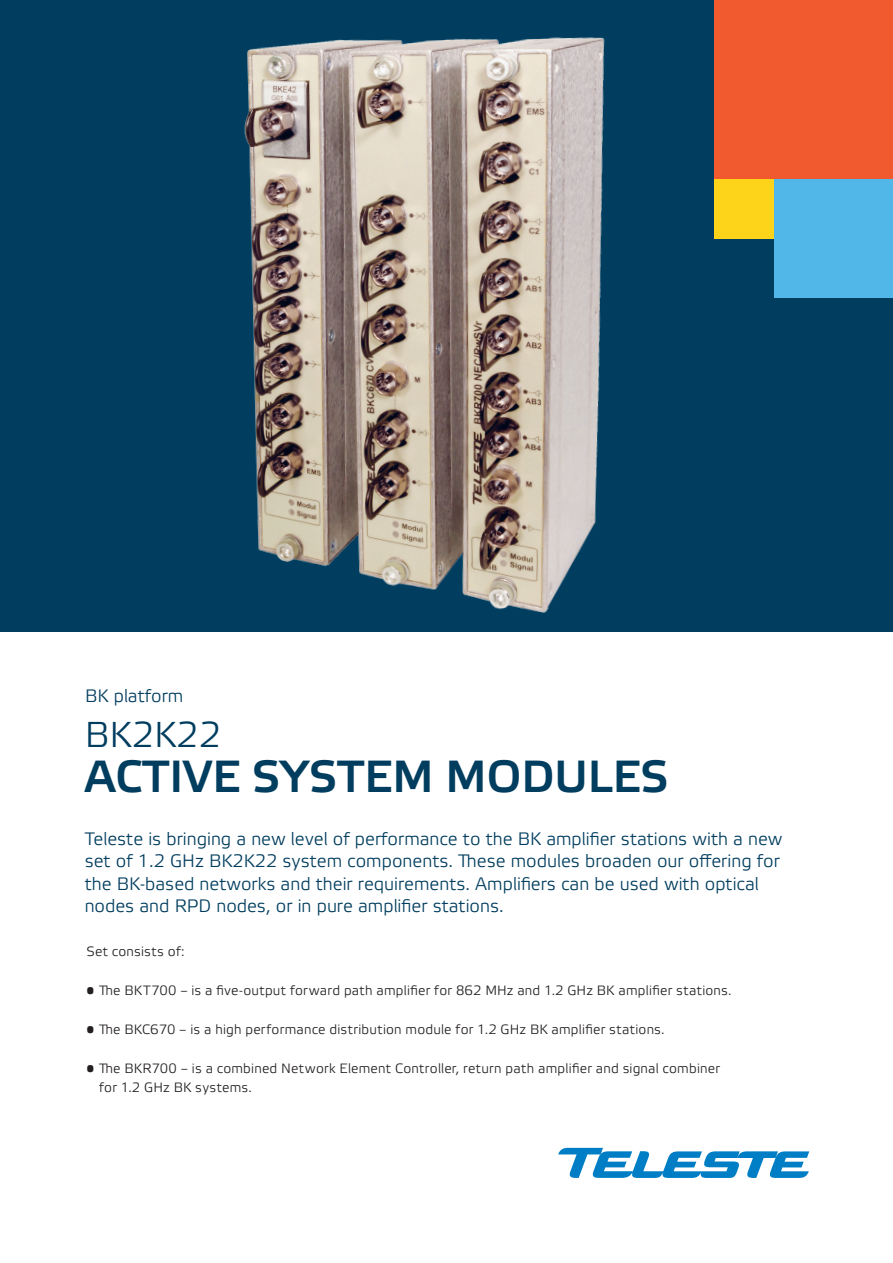
<style>
.page{position:relative;width:893px;height:1263px;background:#fff}
.page>*{position:absolute;margin:0;border:0;box-sizing:border-box;transform-origin:0 0}
.t1{font:45px "Etelka Medium Pro";color:#003d5e}
.t2{font:36px "Etelka Light Pro";color:#003d5e}
.t3{font:18px/22.5px "Etelka Light Pro";color:#003d5e}
.t4{font:13.5px/19.5px "Etelka Light Pro";letter-spacing:.015em;color:#231f20}
</style>
<div class="page">
<img style="left:0;top:0;width:893px;height:632px">
<div style="left:714px;top:0;width:179px;height:179px;background:#f1592f"></div>
<div style="left:714px;top:179px;width:60px;height:59px;background:#fed41a"></div>
<div style="left:774px;top:179px;width:119px;height:119px;background:#50b7e8"></div>
<svg style="left:558px;top:1148px;width:251px;height:30px"></svg>
<h3 class="t3" style="left:85px;top:685px;width:100px">BK platform</h3>
<h2 class="t2" style="left:85px;top:715px;width:138px">BK2K22</h2>
<h1 class="t1" style="left:85px;top:752px;width:585px">ACTIVE SYSTEM MODULES</h1>
<p class="t3" style="left:85px;top:829px;width:699px">Teleste is bringing a new level of performance to the BK amplifier stations with a new set of 1.2 GHz BK2K22 system components. These modules broaden our offering for the BK-based networks and their requirements. Amplifiers can be used with optical nodes and RPD nodes, or in pure amplifier stations.</p>
<p class="t4" style="left:86px;top:942px;width:100px">Set consists of:</p>
<p class="t4" style="left:86px;top:981px;width:647px">• The BKT700 – is a five-output forward path amplifier for 862 MHz and 1.2 GHz BK amplifier stations.</p>
<p class="t4" style="left:86px;top:1020px;width:580px">• The BKC670 – is a high performance distribution module for 1.2 GHz BK amplifier stations.</p>
<p class="t4" style="left:99px;top:1059px;width:622px;text-indent:-13px">• The BKR700 – is a combined Network Element Controller, return path amplifier and signal combiner for 1.2 GHz BK systems.</p>
</div>
